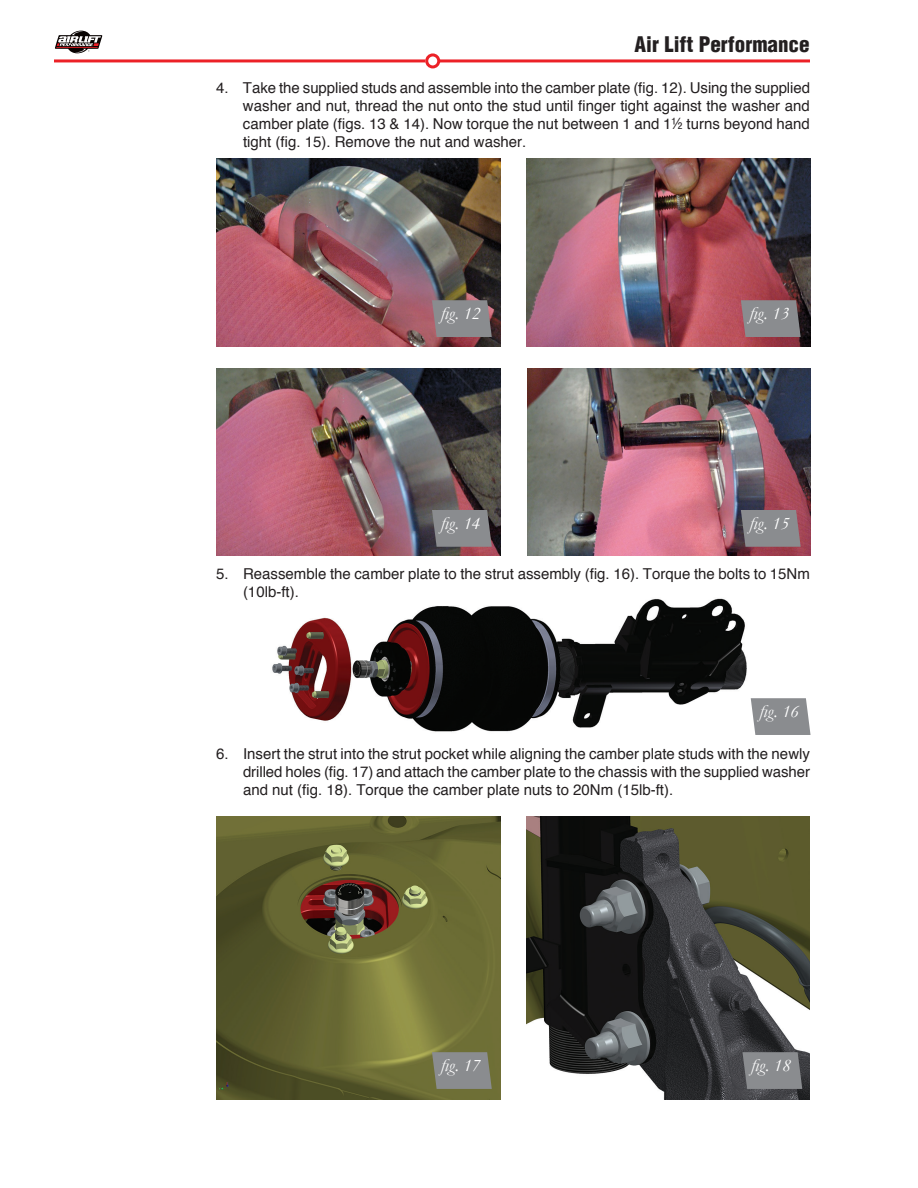
<style>
.page{position:relative;width:918px;height:1188px;background:#fff}
.page>*{position:absolute;margin:0;border:0;box-sizing:border-box;transform-origin:0 0}
.t1{font:900 condensed 21px "Helvetica";color:#231f20}
.t2{font:italic 18px "Garamond";color:#fff}
.t3{font:15px/18px "Helvetica";color:#231f20;text-align:justify}
.s1{font-family:"Helvetica LT Std";font-stretch:condensed}
</style>
<div class="page">
<hr style="left:439px;top:59px;width:371px;height:3px;background:#ec2127">
<div style="left:425px;top:53px;width:15px;height:15px;border:3px solid #ec2127;border-radius:50%"></div>
<hr style="left:54px;top:59px;width:371px;height:3px;background:#ec2127">
<svg style="left:55px;top:30px;width:48px;height:24px"></svg>
<img style="left:272px;top:598px;width:479px;height:134px">
<img style="left:526px;top:816px;width:284px;height:284px">
<img style="left:216px;top:817px;width:284px;height:283px">
<svg style="left:432px;top:1052px;width:60px;height:37px"></svg>
<svg style="left:742px;top:1052px;width:60px;height:37px"></svg>
<img style="left:216px;top:159px;width:284px;height:187px">
<img style="left:526px;top:159px;width:285px;height:187px">
<img style="left:216px;top:368px;width:284px;height:187px">
<img style="left:527px;top:368px;width:284px;height:187px">
<svg style="left:432px;top:300px;width:60px;height:37px"></svg>
<svg style="left:741px;top:300px;width:60px;height:37px"></svg>
<svg style="left:432px;top:510px;width:60px;height:37px"></svg>
<svg style="left:741px;top:510px;width:60px;height:37px"></svg>
<svg style="left:751px;top:698px;width:60px;height:37px"></svg>
<h1 class="t1" style="left:635px;top:31px;width:176px">Air Lift Performance</h1>
<p class="t3" style="left:243px;top:79px;width:569px;text-indent:-27px">4. Take the supplied studs and assemble into the camber plate (fig. 12). Using the supplied washer and nut, thread the nut onto the stud until finger tight against the washer and camber plate (figs. 13 &amp; 14). Now torque the nut between 1 and 1<span class="s1">1/2</span> turns beyond hand tight (fig. 15). Remove the nut and washer.</p>
<p class="t2" style="left:441px;top:301px;width:41px">fig. 12</p>
<p class="t2" style="left:750px;top:301px;width:41px">fig. 13</p>
<p class="t2" style="left:441px;top:511px;width:41px">fig. 14</p>
<p class="t2" style="left:750px;top:511px;width:41px">fig. 15</p>
<p class="t3" style="left:243px;top:565px;width:568px;text-indent:-27px">5. Reassemble the camber plate to the strut assembly (fig. 16). Torque the bolts to 15Nm (10lb-ft).</p>
<p class="t2" style="left:759px;top:699px;width:41px">fig. 16</p>
<p class="t3" style="left:243px;top:745px;width:569px;text-indent:-27px">6. Insert the strut into the strut pocket while aligning the camber plate studs with the newly drilled holes (fig. 17) and attach the camber plate to the chassis with the supplied washer and nut (fig. 18). Torque the camber plate nuts to 20Nm (15lb-ft).</p>
<p class="t2" style="left:441px;top:1053px;width:41px">fig. 17</p>
<p class="t2" style="left:751px;top:1053px;width:41px">fig. 18</p>
</div>
